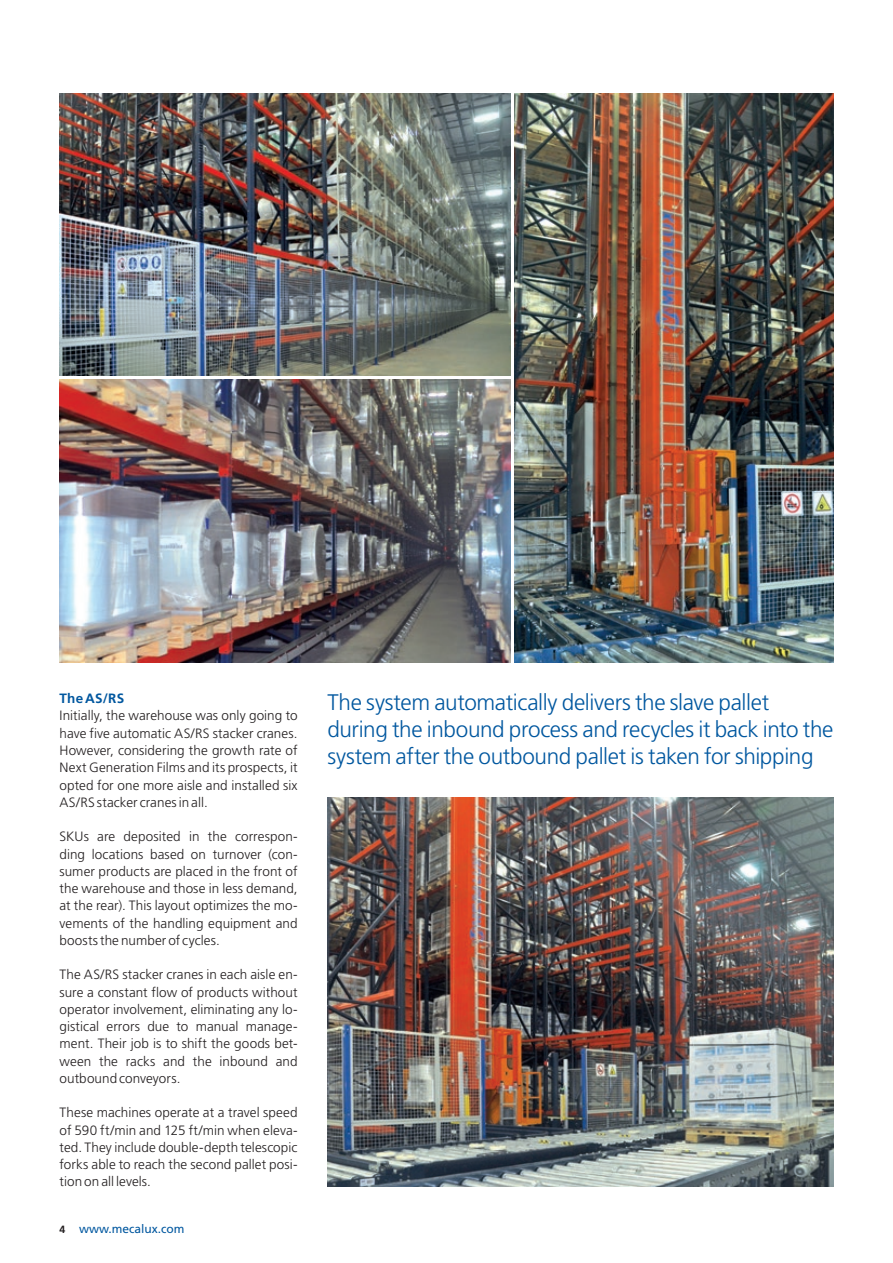
<style>
.page{position:relative;width:893px;height:1263px;background:#fff}
.page>*{position:absolute;margin:0;border:0;box-sizing:border-box;transform-origin:0 0}
.t1{font:300 22.5px/27px "Frutiger LT Std";letter-spacing:-.015em;color:#01579f}
.t2{font:300 13.5px/17.2px "Frutiger LT Std";letter-spacing:.005em;color:#231f20;text-align:justify}
.t3{font:700 13.5px "Frutiger LT Std";letter-spacing:.02em;color:#01579f}
.t4{font:12px "Frutiger LT Std";color:#01579f}
.s1{font-weight:700;font-size:10.5px;color:#231f20}
</style>
<div class="page">
<img style="left:60px;top:94px;width:450px;height:282px">
<img style="left:514px;top:94px;width:319px;height:568px">
<img style="left:60px;top:380px;width:450px;height:282px">
<img style="left:327px;top:797px;width:506px;height:389px">
<p class="t3" style="left:60px;top:691px;width:66px">The AS/RS</p>
<p class="t2" style="left:60px;top:707px;width:240px">Initially, the warehouse was only going to have five automatic AS/RS stacker cranes.<br>However, considering the growth rate of Next Generation Films and its prospects, it opted for one more aisle and installed six AS/RS stacker cranes in all.</p>
<p class="t2" style="left:60px;top:828px;width:240px">SKUs are deposited in the correspon&shy;ding locations based on turnover (con&shy;sumer products are placed in the front of the warehouse and those in less demand, at the rear). This layout optimizes the mo&shy;vements of the handling equipment and boosts the number of cycles.</p>
<p class="t2" style="left:60px;top:966px;width:240px">The AS/RS stacker cranes in each aisle en&shy;sure a constant flow of products without operator involvement, eliminating any lo&shy;gistical errors due to manual manage&shy;ment. Their job is to shift the goods bet&shy;ween the racks and the inbound and outbound conveyors.</p>
<p class="t2" style="left:60px;top:1104px;width:240px">These machines operate at a travel speed of 590 ft/min and 125 ft/min when eleva&shy;ted. They include double-depth telescopic forks able to reach the second pallet posi&shy;tion on all levels.</p>
<p class="t4" style="left:60px;top:1221px;width:126px"><span class="s1">4</span> www.mecalux.com</p>
<h1 class="t1" style="left:327px;top:689px;width:508px">The system automatically delivers the slave pallet during the inbound process and recycles it back into the system after the outbound pallet is taken for shipping</h1>
</div>
